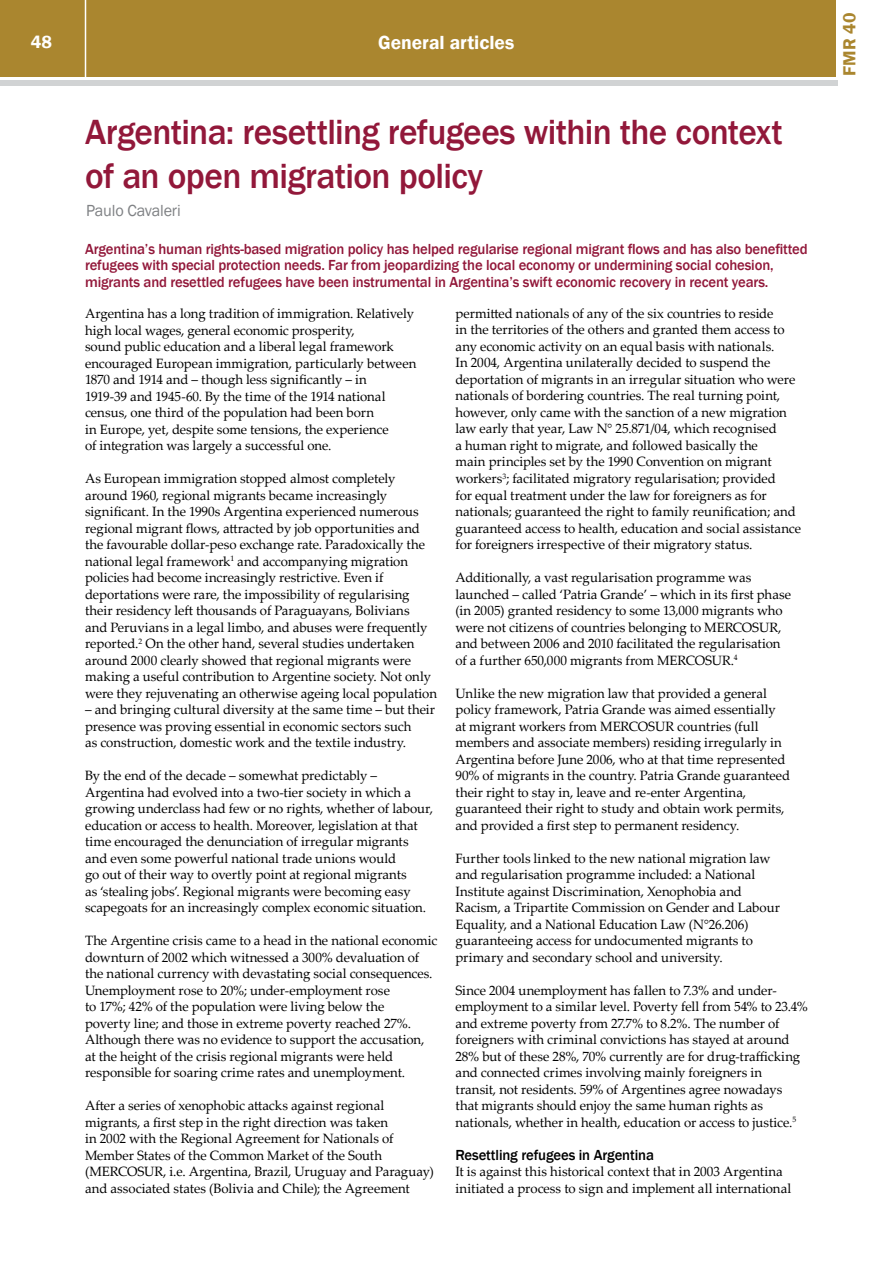
<style>
.page{position:relative;width:893px;height:1263px;background:#fff}
.page>*{position:absolute;margin:0;border:0;box-sizing:border-box;transform-origin:0 0}
.t1{font:500 36px/43.5px "Franklin Gothic";letter-spacing:-.02em;color:#92183a}
.t2{font:600 19.5px "Franklin Gothic";color:#fff}
.t3{font:600 18px "Franklin Gothic";color:#aa862f}
.t4{font:600 18px "Franklin Gothic";color:#fff}
.t5{font:16.5px "Franklin Gothic";letter-spacing:-.01em;color:#808285}
.t6{font:500 15px/16.5px "Franklin Gothic";letter-spacing:-.01em;color:#92183a}
.t7{font:500 15px "Franklin Gothic";letter-spacing:-.01em;color:#000}
.t8{font:13.5px/16.5px "Palatino Linotype";letter-spacing:-.005em;color:#000}
</style>
<div class="page">
<div style="left:0;top:0;width:836px;height:77px;background:#aa862f"></div>
<div style="left:0;top:80px;width:837px;height:5px;background:#d1d3d4"></div>
<hr style="left:85px;top:0;width:1px;height:78px;background:#fff">
<h3 class="t4" style="left:31px;top:31px;width:23px">48</h3>
<h2 class="t2" style="left:378px;top:31px;width:138px">General articles</h2>
<h1 class="t1" style="left:85px;top:111px;width:699px">Argentina: resettling refugees within the context of an open migration policy</h1>
<p class="t5" style="left:86px;top:200px;width:96px">Paulo Cavaleri</p>
<p class="t6" style="left:85px;top:240px;width:724px">Argentina’s human rights-based migration policy has helped regularise regional migrant flows and has also benefitted refugees with special protection needs. Far from jeopardizing the local economy or undermining social cohesion, migrants and resettled refugees have been instrumental in Argentina’s swift economic recovery in recent years.</p>
<p class="t8" style="left:85px;top:305px;width:333px">Argentina has a long tradition of immigration. Relatively high local wages, general economic prosperity,<br>sound public education and a liberal legal framework encouraged European immigration, particularly between 1870 and 1914 and – though less significantly – in<br>1919-39 and 1945-60. By the time of the 1914 national census, one third of the population had been born<br>in Europe, yet, despite some tensions, the experience<br>of integration was largely a successful one.</p>
<p class="t8" style="left:85px;top:470px;width:354px">As European immigration stopped almost completely around 1960, regional migrants became increasingly significant. In the 1990s Argentina experienced numerous regional migrant flows, attracted by job opportunities and the favourable dollar-peso exchange rate. Paradoxically the national legal framework<sup>1</sup> and accompanying migration policies had become increasingly restrictive. Even if deportations were rare, the impossibility of regularising their residency left thousands of Paraguayans, Bolivians<br>and Peruvians in a legal limbo, and abuses were frequently reported.<sup>2</sup> On the other hand, several studies undertaken around 2000 clearly showed that regional migrants were making a useful contribution to Argentine society. Not only were they rejuvenating an otherwise ageing local population</p>
<p class="t8" style="left:85px;top:701px;width:352px">– and bringing cultural diversity at the same time – but their presence was proving essential in economic sectors such<br>as construction, domestic work and the textile industry.</p>
<p class="t8" style="left:85px;top:767px;width:350px">By the end of the decade – somewhat predictably – Argentina had evolved into a two-tier society in which a growing underclass had few or no rights, whether of labour, education or access to health. Moreover, legislation at that time encouraged the denunciation of irregular migrants and even some powerful national trade unions would<br>go out of their way to overtly point at regional migrants<br>as ‘stealing jobs’. Regional migrants were becoming easy scapegoats for an increasingly complex economic situation.</p>
<p class="t8" style="left:85px;top:932px;width:354px">The Argentine crisis came to a head in the national economic downturn of 2002 which witnessed a 300% devaluation of the national currency with devastating social consequences.<br>Unemployment rose to 20%; under-employment rose<br>to 17%; 42% of the population were living below the<br>poverty line; and those in extreme poverty reached 27%.<br>Although there was no evidence to support the accusation, at the height of the crisis regional migrants were held responsible for soaring crime rates and unemployment.</p>
<p class="t8" style="left:85px;top:1097px;width:350px">After a series of xenophobic attacks against regional migrants, a first step in the right direction was taken<br>in 2002 with the Regional Agreement for Nationals of Member States of the Common Market of the South (MERCOSUR, i.e. Argentina, Brazil, Uruguay and Paraguay) and associated states (Bolivia and Chile); the Agreement</p>
<p class="t8" style="left:455px;top:305px;width:347px">permitted nationals of any of the six countries to reside<br>in the territories of the others and granted them access to any economic activity on an equal basis with nationals.<br>In 2004, Argentina unilaterally decided to suspend the deportation of migrants in an irregular situation who were nationals of bordering countries. The real turning point, however, only came with the sanction of a new migration law early that year, Law N° 25.871/04, which recognised<br>a human right to migrate, and followed basically the<br>main principles set by the 1990 Convention on migrant workers<sup>3</sup>; facilitated migratory regularisation; provided<br>for equal treatment under the law for foreigners as for nationals; guaranteed the right to family reunification; and guaranteed access to health, education and social assistance for foreigners irrespective of their migratory status.</p>
<p class="t8" style="left:455px;top:569px;width:337px">Additionally, a vast regularisation programme was launched – called ‘Patria Grande’ – which in its first phase (in 2005) granted residency to some 13,000 migrants who were not citizens of countries belonging to MERCOSUR, and between 2006 and 2010 facilitated the regularisation of a further 650,000 migrants from MERCOSUR.<sup>4</sup></p>
<p class="t8" style="left:455px;top:684px;width:336px">Unlike the new migration law that provided a general policy framework, Patria Grande was aimed essentially<br>at migrant workers from MERCOSUR countries (full members and associate members) residing irregularly in Argentina before June 2006, who at that time represented 90% of migrants in the country. Patria Grande guaranteed their right to stay in, leave and re-enter Argentina, guaranteed their right to study and obtain work permits, and provided a first step to permanent residency.</p>
<p class="t8" style="left:455px;top:849px;width:326px">Further tools linked to the new national migration law and regularisation programme included: a National Institute against Discrimination, Xenophobia and Racism, a Tripartite Commission on Gender and Labour Equality, and a National Education Law (N°26.206) guaranteeing access for undocumented migrants to primary and secondary school and university.</p>
<p class="t8" style="left:455px;top:981px;width:354px">Since 2004 unemployment has fallen to 7.3% and under&shy;employment to a similar level. Poverty fell from 54% to 23.4% and extreme poverty from 27.7% to 8.2%. The number of foreigners with criminal convictions has stayed at around 28% but of these 28%, 70% currently are for drug-trafficking and connected crimes involving mainly foreigners in<br>transit, not residents. 59% of Argentines agree nowadays that migrants should enjoy the same human rights as nationals, whether in health, education or access to justice.<sup>5</sup></p>
<p class="t7" style="left:455px;top:1145px;width:200px">Resettling refugees in Argentina</p>
<p class="t8" style="left:455px;top:1163px;width:337px">It is against this historical context that in 2003 Argentina initiated a process to sign and implement all international</p>
<h3 class="t3" style="left:838px;top:76px;width:64px;rotate:-90deg">FMR 40</h3>
</div>
